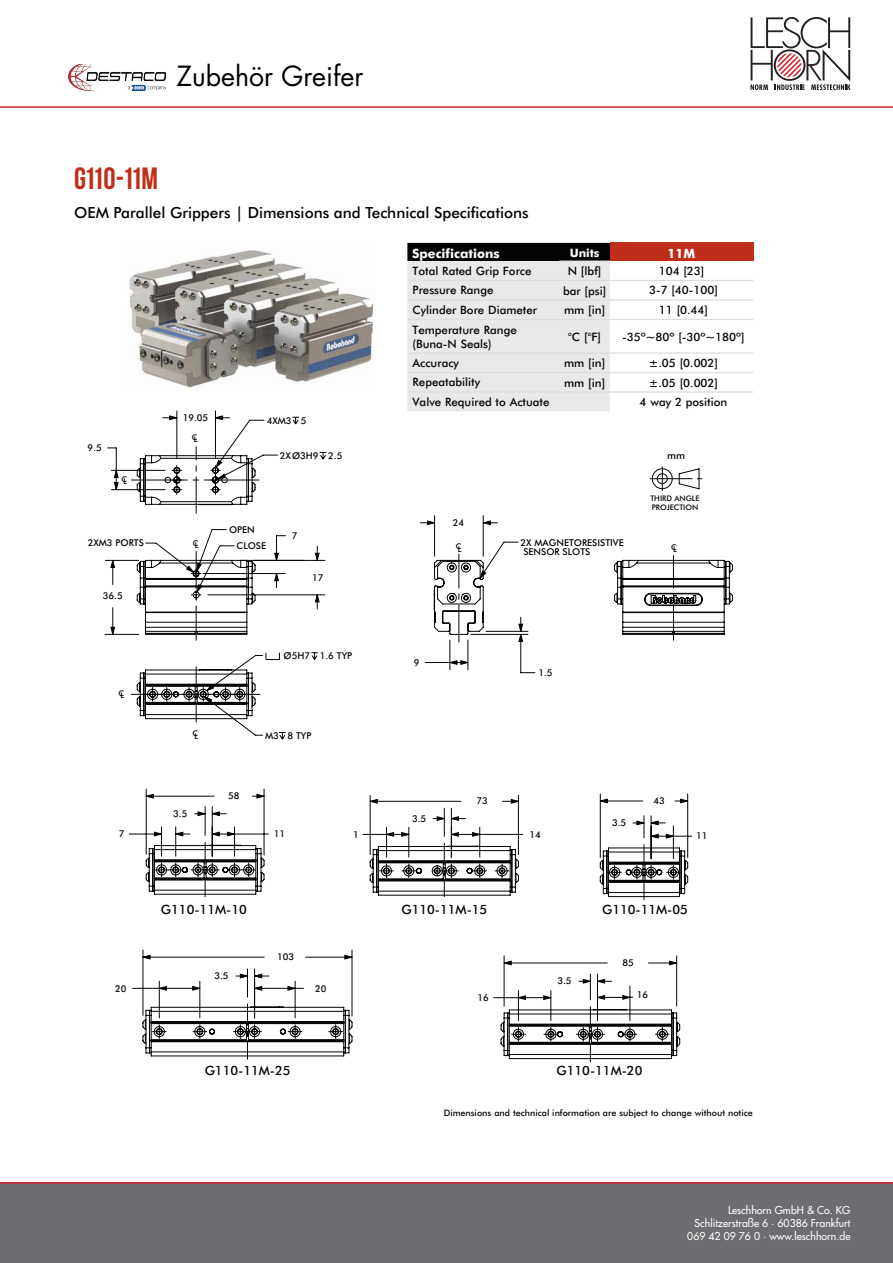
<style>
.page{position:relative;width:893px;height:1263px;background:#fff}
.page>*{position:absolute;margin:0;border:0;box-sizing:border-box;transform-origin:0 0}
.t1{font:30.75px "Bebas DSC";letter-spacing:.015em;color:#c02d19}
.t2{font:27px "Futura Std";color:#000}
.t3{font:500 15.3px "Futura BT";color:#040503}
.t4{font:500 12.75px "Futura BT";color:#040503}
.t5{font:700 12.75px "Futura BT";color:#fff}
.t6{font:500 11.7px "Futura BT";color:#040503}
.t7{font:500 11.55px/13.8px "Futura BT";color:#040503}
.t8{font:700 11.55px "Futura BT";color:#fff}
.t9{font:500 10.5px/12.6px "Futura Std";color:#fff;text-align:right}
.t10{font:500 10.2px "Futura BT";color:#040503}
.t11{font:500 9.45px/9.4px "Futura BT";color:#040503}
.t12{font:500 9px "Futura BT";color:#040503}
.t13{font:500 7.8px "Futura BT";letter-spacing:-.455em;color:#040503}
.t14{font:500 7.65px/8.2px "Futura BT";color:#040503}
.s1{font-weight:400}
</style>
<div class="page">
<div style="left:0;top:1182px;width:893px;height:81px;background:#6c6d70"></div>
<hr style="left:0;top:1182px;width:893px;height:2px;background:#d1232a">
<hr style="left:0;top:106px;width:893px;height:2px;background:#d1232a">
<svg style="left:750px;top:17px;width:100px;height:73px"></svg>
<svg style="left:535px;top:555px;width:198px;height:118px"></svg>
<svg style="left:673px;top:556px;width:1px;height:84px"></svg>
<svg style="left:420px;top:515px;width:115px;height:159px"></svg>
<svg style="left:128px;top:788px;width:141px;height:108px"></svg>
<svg style="left:114px;top:470px;width:4px;height:20px"></svg>
<svg style="left:111px;top:627px;width:4px;height:7px"></svg>
<svg style="left:111px;top:560px;width:4px;height:7px"></svg>
<svg style="left:131px;top:416px;width:196px;height:324px"></svg>
<svg style="left:493px;top:955px;width:188px;height:108px"></svg>
<svg style="left:362px;top:795px;width:161px;height:101px"></svg>
<svg style="left:132px;top:949px;width:221px;height:111px"></svg>
<svg style="left:599px;top:793px;width:94px;height:107px"></svg>
<img style="left:129px;top:250px;width:245px;height:138px">
<div style="left:610px;top:243px;width:143px;height:18px;background:#c02d19"></div>
<svg style="left:407px;top:243px;width:203px;height:168px;background:#cecfcf"></svg>
<hr style="left:559px;top:261px;width:51px;height:1px;background:#dcddde">
<hr style="left:407px;top:280px;width:152px;height:1px;background:#dcddde">
<hr style="left:559px;top:280px;width:51px;height:1px;background:#dcddde">
<hr style="left:610px;top:280px;width:143px;height:1px;background:#dcddde">
<hr style="left:407px;top:299px;width:152px;height:2px;background:#dcddde">
<hr style="left:559px;top:299px;width:51px;height:2px;background:#dcddde">
<hr style="left:610px;top:299px;width:143px;height:2px;background:#dcddde">
<hr style="left:407px;top:319px;width:152px;height:1px;background:#dcddde">
<hr style="left:559px;top:319px;width:51px;height:1px;background:#dcddde">
<hr style="left:610px;top:319px;width:143px;height:1px;background:#dcddde">
<hr style="left:407px;top:352px;width:152px;height:2px;background:#dcddde">
<hr style="left:559px;top:352px;width:51px;height:2px;background:#dcddde">
<hr style="left:610px;top:352px;width:143px;height:2px;background:#dcddde">
<hr style="left:407px;top:372px;width:152px;height:1px;background:#dcddde">
<hr style="left:559px;top:372px;width:51px;height:1px;background:#dcddde">
<hr style="left:610px;top:372px;width:143px;height:1px;background:#dcddde">
<hr style="left:407px;top:391px;width:152px;height:2px;background:#dcddde">
<hr style="left:559px;top:391px;width:51px;height:2px;background:#dcddde">
<hr style="left:610px;top:391px;width:143px;height:2px;background:#dcddde">
<svg style="left:650px;top:467px;width:52px;height:24px"></svg>
<img style="left:68px;top:64px;width:97px;height:26px">
<h2 class="t2" style="left:176px;top:59px;width:188px">Zubehör Greifer</h2>
<h1 class="t1" style="left:74px;top:162px;width:85px">G110-11M</h1>
<h3 class="t3" style="left:74px;top:203px;width:456px">OEM Parallel Grippers | Dimensions and Technical Specifications</h3>
<p class="t11" style="left:88px;top:443px;width:16px">9.5</p>
<p class="t13" style="left:122px;top:475px;width:7px">CL</p>
<p class="t11" style="left:88px;top:538px;width:58px">2XM3 PORTS</p>
<p class="t11" style="left:103px;top:591px;width:21px">36.5</p>
<p class="t13" style="left:118px;top:689px;width:7px">CL</p>
<p class="t11" style="left:119px;top:829px;width:7px">7</p>
<p class="t11" style="left:183px;top:413px;width:27px">19.05</p>
<p class="t11" style="left:267px;top:415px;width:41px">4XM3 5</p>
<p class="t11" style="left:280px;top:451px;width:64px">2XØ3H9 2.5</p>
<p class="t13" style="left:192px;top:434px;width:7px">CL</p>
<p class="t13" style="left:193px;top:539px;width:7px">CL</p>
<p class="t13" style="left:193px;top:730px;width:7px">CL</p>
<p class="t11" style="left:173px;top:809px;width:16px">3.5</p>
<p class="t11" style="left:237px;top:521px;width:31px;line-height:16.4px;text-indent:-8px">OPEN<br>CLOSE</p>
<p class="t11" style="left:292px;top:531px;width:7px">7</p>
<p class="t11" style="left:312px;top:572px;width:13px">17</p>
<p class="t11" style="left:284px;top:651px;width:70px">Ø5H7 1.6 TYP</p>
<p class="t11" style="left:228px;top:791px;width:13px">58</p>
<p class="t11" style="left:265px;top:731px;width:48px">M3 8 TYP</p>
<p class="t11" style="left:274px;top:829px;width:13px">11</p>
<p class="t11" style="left:353px;top:829px;width:7px">1</p>
<p class="t5" style="left:412px;top:245px;width:89px">Specifications</p>
<p class="t8" style="left:570px;top:245px;width:31px">Units</p>
<p class="t5" style="left:668px;top:245px;width:29px">11M</p>
<p class="t7" style="left:413px;top:264px;width:121px">Total Rated Grip Force</p>
<p class="t6" style="left:568px;top:264px;width:35px">N [lbf]</p>
<p class="t7" style="left:659px;top:264px;width:47px">104 [23]</p>
<p class="t7" style="left:413px;top:283px;width:82px">Pressure Range</p>
<p class="t7" style="left:563px;top:283px;width:45px">bar [psi]</p>
<p class="t7" style="left:649px;top:283px;width:70px">3-7 [40-100]</p>
<p class="t7" style="left:413px;top:303px;width:126px">Cylinder Bore Diameter</p>
<p class="t6" style="left:564px;top:303px;width:43px">mm [in]</p>
<p class="t7" style="left:659px;top:303px;width:51px">11 [0.44]</p>
<p class="t7" style="left:413px;top:323px;width:106px">Temperature Range (Buna-N Seals)</p>
<p class="t6" style="left:568px;top:329px;width:35px">°C [°F]</p>
<p class="t7" style="left:622px;top:330px;width:124px">-35º~80º [-30º~180º]</p>
<p class="t7" style="left:413px;top:356px;width:48px">Accuracy</p>
<p class="t6" style="left:564px;top:356px;width:43px">mm [in]</p>
<p class="t7" style="left:649px;top:356px;width:71px">±.05 [0.002]</p>
<p class="t7" style="left:413px;top:375px;width:69px">Repeatability</p>
<p class="t6" style="left:564px;top:375px;width:43px">mm [in]</p>
<p class="t7" style="left:649px;top:375px;width:71px">±.05 [0.002]</p>
<p class="t7" style="left:413px;top:395px;width:138px">Valve Required to Actuate</p>
<p class="t7" style="left:640px;top:395px;width:89px">4 way 2 position</p>
<p class="t10" style="left:667px;top:449px;width:19px">mm</p>
<p class="t11" style="left:453px;top:518px;width:13px">24</p>
<p class="t14" style="left:650px;top:495px;width:51px">THIRD ANGLE<br>PROJECTION</p>
<p class="t11" style="left:523px;top:537px;width:102px;text-indent:-3px">2X MAGNETORESISTIVE<br>SENSOR SLOTS</p>
<p class="t13" style="left:456px;top:543px;width:7px">CL</p>
<p class="t13" style="left:671px;top:544px;width:7px">CL</p>
<p class="t11" style="left:414px;top:657px;width:7px">9</p>
<p class="t11" style="left:538px;top:668px;width:16px">1.5</p>
<p class="t11" style="left:412px;top:813px;width:16px">3.5</p>
<p class="t11" style="left:477px;top:796px;width:13px">73</p>
<p class="t11" style="left:529px;top:829px;width:13px">14</p>
<p class="t11" style="left:612px;top:818px;width:16px">3.5</p>
<p class="t11" style="left:654px;top:796px;width:13px">43</p>
<p class="t11" style="left:696px;top:831px;width:13px">11</p>
<p class="t11" style="left:115px;top:983px;width:13px">20</p>
<p class="t4" style="left:161px;top:902px;width:87px">G110-11M-10</p>
<p class="t4" style="left:401px;top:902px;width:87px">G110-11M-15</p>
<p class="t4" style="left:602px;top:902px;width:87px">G110-11M-05</p>
<p class="t11" style="left:214px;top:971px;width:16px">3.5</p>
<p class="t11" style="left:277px;top:952px;width:19px">103</p>
<p class="t11" style="left:315px;top:983px;width:13px">20</p>
<p class="t11" style="left:478px;top:993px;width:13px">16</p>
<p class="t11" style="left:557px;top:976px;width:16px">3.5</p>
<p class="t11" style="left:623px;top:958px;width:13px">85</p>
<p class="t11" style="left:637px;top:990px;width:13px">16</p>
<p class="t4" style="left:205px;top:1063px;width:87px">G110-11M-25</p>
<p class="t4" style="left:557px;top:1063px;width:87px">G110-11M-20</p>
<p class="t12" style="left:444px;top:1107px;width:311px">Dimensions and technical information are subject to change without notice</p>
<p class="t9" style="left:687px;top:1204px;width:165px">Leschhorn GmbH &amp; Co. KG<br>Schlitzerstraße 6 <span class="s1">·</span> 60386 Frankfurt<br>069 42 09 76 0 <span class="s1">·</span> www.leschhorn.de</p>
</div>
